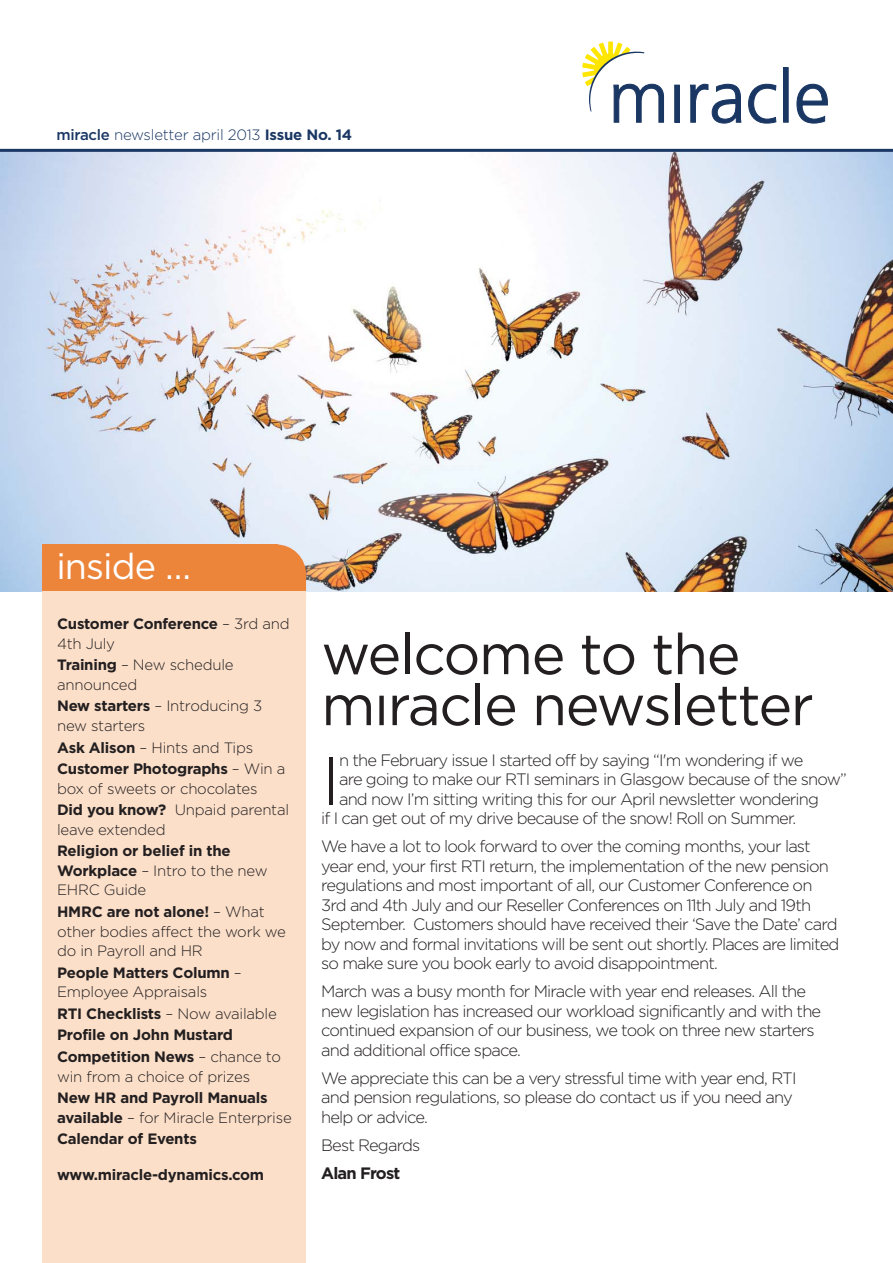
<style>
.page{position:relative;width:893px;height:1263px;background:#fff}
.page>*{position:absolute;margin:0;border:0;box-sizing:border-box;transform-origin:0 0}
.t1{font:300 68.25px "Gotham";color:#231f20}
.t2{font:57px/51px "Gotham";letter-spacing:-.025em;color:#231f20}
.t3{font:36px "Gotham";letter-spacing:-.025em;color:#fff}
.t4{font:300 16.5px/19.5px "Gotham";letter-spacing:-.05em;color:#231f20}
.t5{font:700 16.5px "Gotham";letter-spacing:-.05em;color:#231f20}
.t6{font:700 15px/19.5px "Gotham";letter-spacing:-.015em;color:#231f20}
.t7{font:300 15px/19.5px "Gotham";letter-spacing:-.015em;color:#231f20}
.t8{font:300 15px "Gotham";letter-spacing:-.015em;color:#1a3764}
.s1{font-weight:500}
.s2{font-weight:700}
.s3{font-weight:300}
</style>
<div class="page">
<img style="left:0;top:152px;width:892px;height:439px">
<hr style="left:675px;top:85px;width:4px;height:37px;background:#1a3764">
<div style="left:674px;top:85px;width:6px;height:38px;border:1px solid #1a3764"></div>
<svg style="left:690px;top:83px;width:87px;height:41px"></svg>
<div style="left:783px;top:68px;width:5px;height:54px;background:#1a3764"></div>
<div style="left:783px;top:67px;width:6px;height:56px;border:1px solid #1a3764"></div>
<svg style="left:796px;top:83px;width:32px;height:41px"></svg>
<svg style="left:582px;top:42px;width:82px;height:81px"></svg>
<div style="left:43px;top:544px;width:263px;height:87px;background:#ec843a;border-radius:30px"></div>
<div style="left:43px;top:544px;width:235px;height:73px;background:#ec843a"></div>
<div style="left:43px;top:591px;width:263px;height:672px;background:#fbdfc9"></div>
<hr style="left:0;top:149px;width:892px;height:3px;background:#1a3764">
<p class="t8" style="left:56px;top:129px;width:297px"><span class="s1">miracle</span> newsletter april 2013 <span class="s2">Issue No. 14</span></p>
<h3 class="t3" style="left:56px;top:552px;width:136px">inside …</h3>
<p class="t6" style="left:57px;top:615px;width:234px">Customer Conference <span class="s3">– 3rd and<br>4th July</span></p>
<p class="t7" style="left:57px;top:656px;width:178px"><span class="s2">Training</span> – New schedule announced</p>
<p class="t7" style="left:57px;top:697px;width:207px"><span class="s2">New starters</span> – Introducing 3 new starters</p>
<p class="t6" style="left:57px;top:738px;width:230px;line-height:21.6px">Ask Alison <span class="s3">– Hints and Tips<br></span>Customer Photographs <span class="s3">– Win a</span></p>
<p class="t7" style="left:57px;top:779px;width:234px;line-height:21.6px">box of sweets or chocolates<br><span class="s2">Did you know?</span> Unpaid parental</p>
<p class="t7" style="left:57px;top:821px;width:110px">leave extended</p>
<p class="t6" style="left:57px;top:842px;width:212px">Religion or belief in the<br>Workplace <span class="s3">– Intro to the new<br>EHRC Guide</span></p>
<p class="t7" style="left:57px;top:903px;width:230px"><span class="s2">HMRC are not alone!</span> – What other bodies affect the work we do in Payroll and HR</p>
<p class="t6" style="left:57px;top:964px;width:186px">People Matters Column <span class="s3">–<br>Employee Appraisals</span></p>
<p class="t6" style="left:57px;top:1004px;width:225px;line-height:21.6px">RTI Checklists <span class="s3">– Now available<br></span>Profile on John Mustard<br>Competition News <span class="s3">– chance to</span></p>
<p class="t7" style="left:57px;top:1068px;width:195px">win from a choice of prizes</p>
<p class="t6" style="left:57px;top:1089px;width:236px">New HR and Payroll Manuals available <span class="s3">– for Miracle Enterprise</span></p>
<p class="t6" style="left:57px;top:1130px;width:141px">Calendar of Events</p>
<p class="t6" style="left:57px;top:1166px;width:209px">www.miracle-dynamics.com</p>
<h2 class="t2" style="left:321px;top:632px;width:494px">welcome to the miracle newsletter</h2>
<h1 class="t1" style="left:321px;top:755px;width:20px">I</h1>
<p class="t4" style="left:339px;top:751px;width:466px">n the February issue I started off by saying “I'm wondering if we</p>
<p class="t4" style="left:339px;top:771px;width:509px">are going to make our RTI seminars in Glasgow because of the snow”</p>
<p class="t4" style="left:339px;top:790px;width:481px">and now I’m sitting writing this for our April newsletter wondering</p>
<p class="t4" style="left:321px;top:810px;width:476px">if I can get out of my drive because of the snow! Roll on Summer.</p>
<p class="t4" style="left:321px;top:838px;width:520px">We have a lot to look forward to over the coming months, your last year end, your first RTI return, the implementation of the new pension regulations and most important of all, our Customer Conference on 3rd and 4th July and our Reseller Conferences on 11th July and 19th September. Customers should have received their ‘Save the Date’ card by now and formal invitations will be sent out shortly. Places are limited so make sure you book early to avoid disappointment.</p>
<p class="t4" style="left:321px;top:983px;width:501px">March was a busy month for Miracle with year end releases. All the new legislation has increased our workload significantly and with the continued expansion of our business, we took on three new starters and additional office space.</p>
<p class="t4" style="left:321px;top:1069px;width:477px">We appreciate this can be a very stressful time with year end, RTI and pension regulations, so please do contact us if you need any help or advice.</p>
<p class="t4" style="left:321px;top:1136px;width:101px">Best Regards</p>
<p class="t5" style="left:321px;top:1167px;width:80px">Alan Frost</p>
</div>
